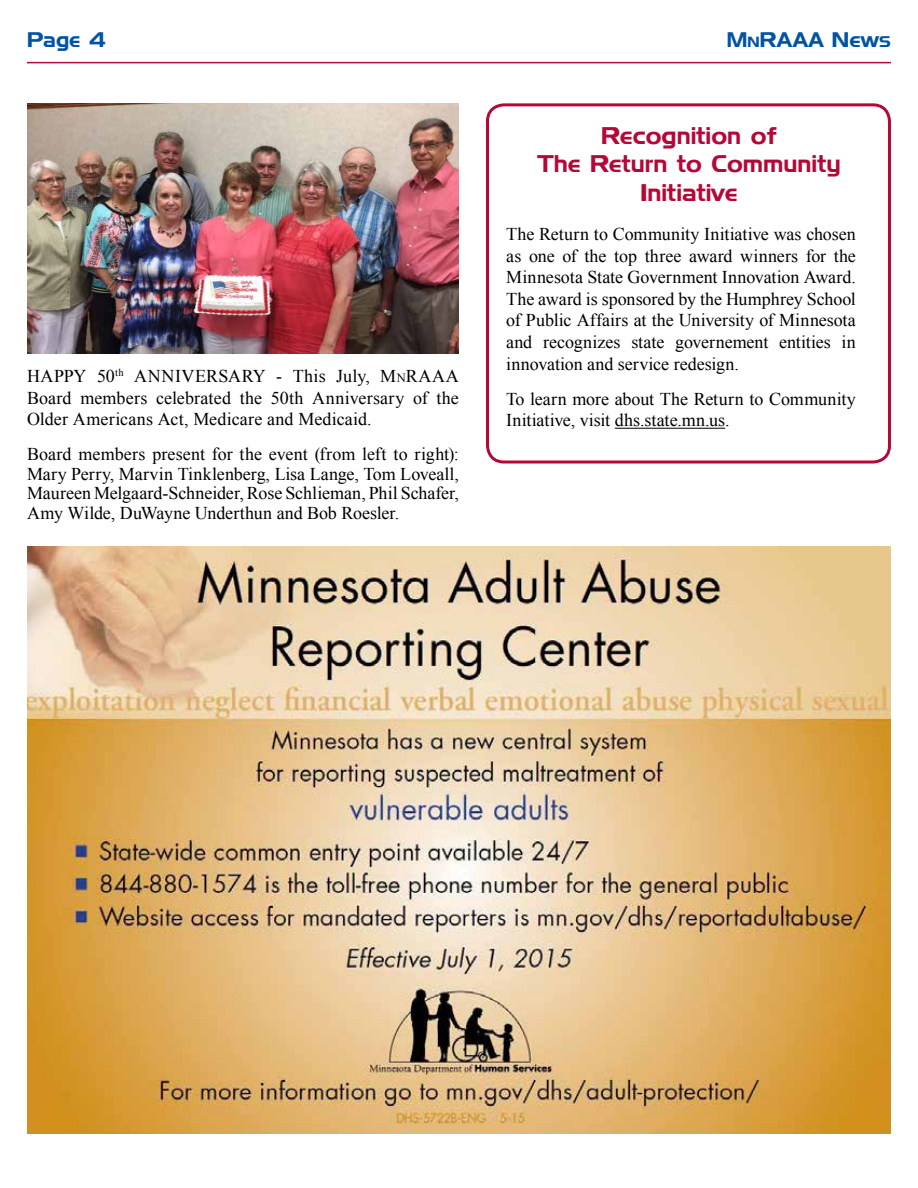
<style>
.page{position:relative;width:918px;height:1188px;background:#fff}
.page>*{position:absolute;margin:0;border:0;box-sizing:border-box;transform-origin:0 0}
.t1{font:24px/28.8px "Denmark";color:#b30838;text-align:center}
.t2{font:21px "Denmark";letter-spacing:.035em;color:#0054a3}
.t3{font:21px "Denmark";letter-spacing:.015em;color:#0054a3}
.t4{font:18px/21.6px "Times New Roman";color:#000;text-align:justify}
.s1{font-size:14.7px}
.s2{font-size:12.6px}
</style>
<div class="page">
<hr style="left:27px;top:62px;width:864px;height:1px;background:#b30838">
<img style="left:27px;top:546px;width:864px;height:588px">
<img style="left:27px;top:103px;width:432px;height:250px">
<div style="left:486px;top:103px;width:405px;height:361px;border:3px solid #b30838;border-radius:17px"></div>
<hr style="left:615px;top:428px;width:110px;height:1px;background:#000">
<p class="t3" style="left:27px;top:27px;width:81px">Page 4</p>
<p class="t2" style="left:727px;top:27px;width:166px">M<span class="s1">n</span>RAAA News</p>
<p class="t4" style="left:27px;top:365px;width:433px">HAPPY 50<sup>th</sup> ANNIVERSARY - This July, M<span class="s2">n</span>RAAA Board members celebrated the 50th Anniversary of the Older Americans Act, Medicare and Medicaid.</p>
<p class="t4" style="left:27px;top:444px;width:434px;line-height:19.5px">Board members present for the event (from left to right):<br>Mary Perry, Marvin Tinklenberg, Lisa Lange, Tom Loveall, Maureen Melgaard-Schneider, Rose Schlieman, Phil Schafer, Amy Wilde, DuWayne Underthun and Bob Roesler.</p>
<h1 class="t1" style="left:537px;top:120px;width:305px">Recognition of<br>The Return to Community<br>Initiative</h1>
<p class="t4" style="left:506px;top:223px;width:351px">The Return to Community Initiative was chosen as one of the top three award winners for the Minnesota State Government Innovation Award.<br>The award is sponsored by the Humphrey School of Public Affairs at the University of Minnesota and recognizes state governement entities in innovation and service redesign.</p>
<p class="t4" style="left:506px;top:388px;width:351px">To learn more about The Return to Community<br>Initiative, visit dhs.state.mn.us.</p>
</div>
